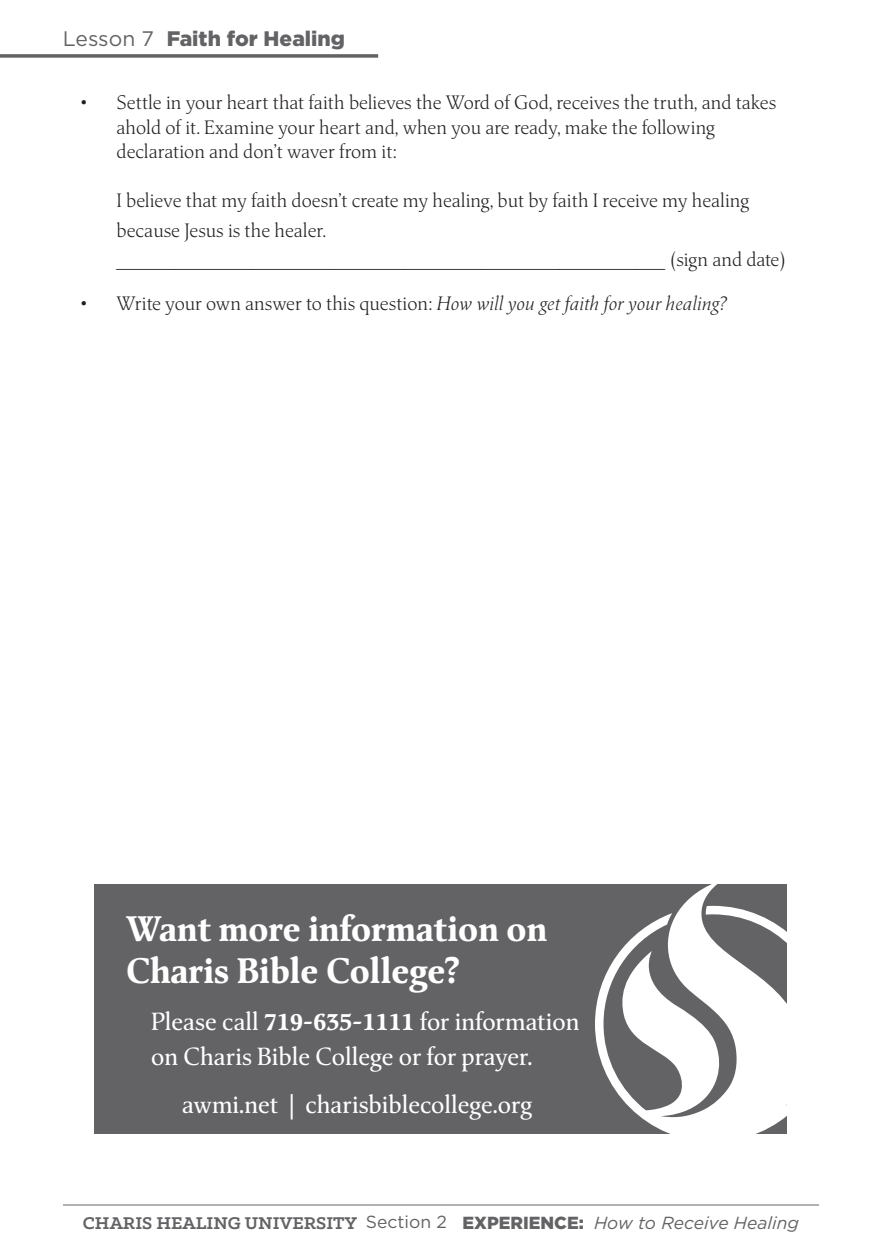
<style>
.page{position:relative;width:882px;height:1260px;background:#fff}
.page>*{position:absolute;margin:0;border:0;box-sizing:border-box;transform-origin:0 0}
.prayer_head{font:700 35px/42px "Classica Pro";color:#fff}
.prayer_body{font:24.5px/35px "Classica Pro";color:#fff}
.t1{font:900 21px "Gotham";color:#636366}
.body_I{font:300 19.25px/24.5px "Classica Pro";color:#231f20}
.t2{font:700 19.25px "Klinic Slab";color:#636366}
.s1{font-weight:400}
.s2{font-style:italic}
.s3{font-weight:700}
.s4{font-family:"Gotham";font-weight:400;font-size:17.5px}
.s5{font-family:"Gotham";font-weight:900;font-size:17.5px}
.s6{font-family:"Gotham";font-weight:400;font-style:italic;font-size:17.5px}
</style>
<div class="page">
<hr style="left:63px;top:1205px;width:756px;height:1px;background:#636366">
<svg style="left:0;top:54px;width:378px;height:4px;background:#767678"></svg>
<div style="left:94px;top:885px;width:694px;height:249px;background:#636366"></div>
<svg style="left:595px;top:884px;width:193px;height:250px"></svg>
<p class="t1" style="left:63px;top:24px;width:284px"><span class="s1">Lesson 7</span> Faith for Healing</p>
<p class="body_I" style="left:117px;top:90px;width:661px;text-indent:-38px">• Settle in your heart that faith believes the Word of God, receives the truth, and takes ahold of it. Examine your heart and, when you are ready, make the following declaration and don’t waver from it:</p>
<p class="body_I" style="left:117px;top:185px;width:671px;line-height:29.8px">I believe that my faith doesn’t create my healing, but by faith I receive my healing because Jesus is the healer. _________________________________________________________ (sign and date)</p>
<p class="body_I" style="left:79px;top:291px;width:650px">• Write your own answer to this question: <span class="s2">How will you get faith for your healing?</span></p>
<p class="prayer_head" style="left:126px;top:907px;width:423px">Want more information on<br>Charis Bible College?</p>
<p class="prayer_body" style="left:151px;top:1004px;width:430px">Please call <span class="s3">719-635-1111</span> for information on Charis Bible College or for prayer.</p>
<p class="prayer_body" style="left:182px;top:1086px;width:352px">awmi.net | charisbiblecollege.org</p>
<p class="t2" style="left:83px;top:1210px;width:718px">CHARIS HEALING UNIVERSITY <span class="s4">Section 2</span> <span class="s5">EXPERIENCE:</span> <span class="s6">How to Receive Healing</span></p>
</div>
